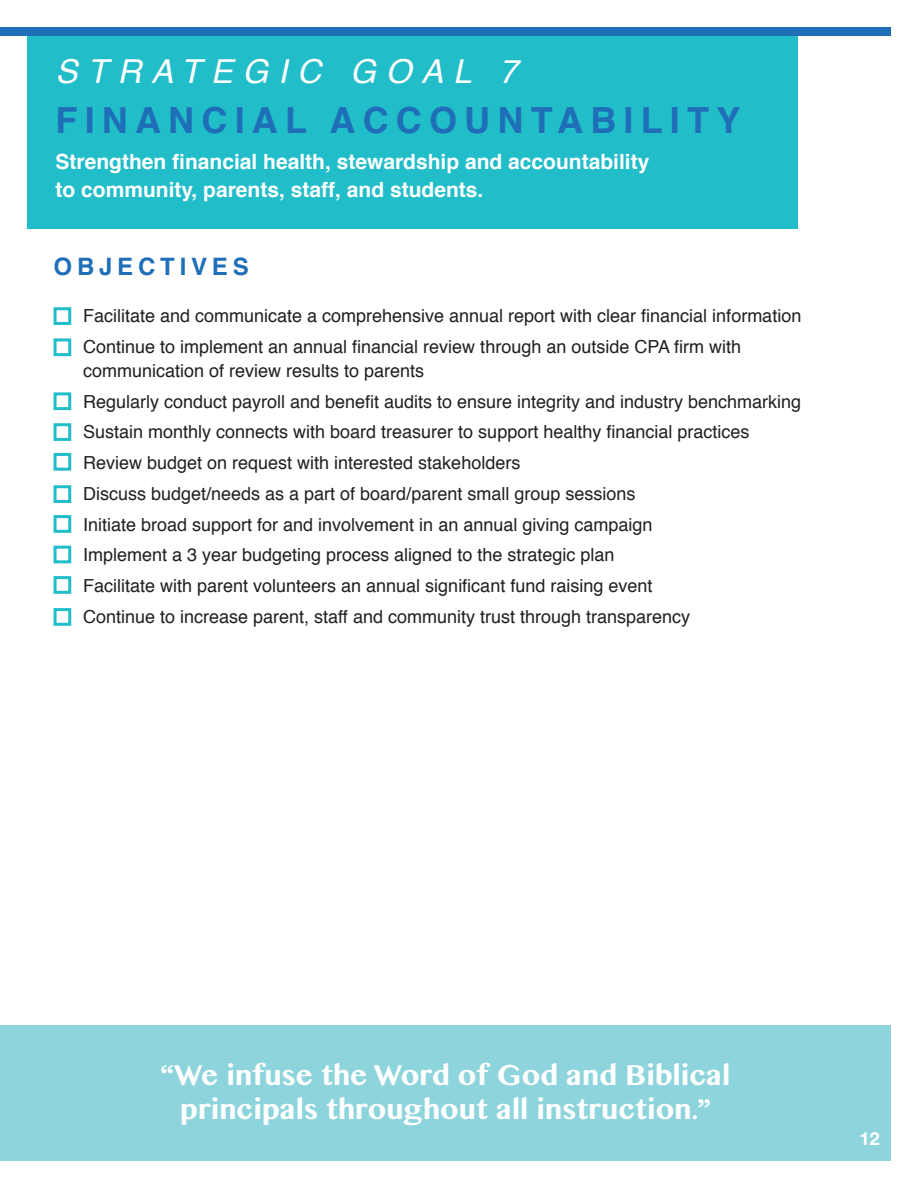
<style>
.page{position:relative;width:918px;height:1188px;background:#fff}
.page>*{position:absolute;margin:0;border:0;box-sizing:border-box;transform-origin:0 0}
.t1{font:700 36px "Helvetica";letter-spacing:.2em;color:#1f6fb8}
.t2{font:italic 33px "Helvetica";letter-spacing:.3em;color:#fff}
.t3{font:700 28.5px/34.2px "Myanmar MN";color:#fff;text-align:center}
.t4{font:700 24px "Helvetica";letter-spacing:.2em;color:#1f6fb8}
.t5{font:700 21px/28.5px "Helvetica";color:#fff}
.t6{font:18px/24px "Helvetica";color:#231f20}
.t7{font:700 18px "Helvetica Neue";color:#fff}
</style>
<div class="page">
<div style="left:0;top:1025px;width:891px;height:136px;background:#8dd4dc"></div>
<div style="left:27px;top:34px;width:770px;height:195px;background:#21bdc9"></div>
<div style="left:0;top:27px;width:891px;height:9px;background:#1f6fb8"></div>
<div style="left:54px;top:307px;width:17px;height:18px;border:3px solid #21bdc9"></div>
<div style="left:54px;top:338px;width:17px;height:18px;border:3px solid #21bdc9"></div>
<div style="left:54px;top:608px;width:17px;height:18px;border:3px solid #21bdc9"></div>
<div style="left:54px;top:576px;width:17px;height:18px;border:3px solid #21bdc9"></div>
<div style="left:54px;top:515px;width:17px;height:18px;border:3px solid #21bdc9"></div>
<div style="left:54px;top:453px;width:17px;height:18px;border:3px solid #21bdc9"></div>
<div style="left:54px;top:423px;width:17px;height:18px;border:3px solid #21bdc9"></div>
<div style="left:54px;top:392px;width:17px;height:18px;border:3px solid #21bdc9"></div>
<div style="left:54px;top:546px;width:17px;height:17px;border:3px solid #21bdc9"></div>
<div style="left:54px;top:485px;width:17px;height:18px;border:3px solid #21bdc9"></div>
<p class="t2" style="left:56px;top:45px;width:464px">STRATEGIC GOAL 7</p>
<p class="t1" style="left:56px;top:91px;width:686px">FINANCIAL ACCOUNTABILITY</p>
<p class="t5" style="left:56px;top:147px;width:595px">Strengthen financial health, stewardship and accountability to community, parents, staff, and students.</p>
<p class="t4" style="left:54px;top:247px;width:197px">OBJECTIVES</p>
<p class="t6" style="left:83px;top:304px;width:720px">Facilitate and communicate a comprehensive annual report with clear financial information</p>
<p class="t6" style="left:83px;top:335px;width:660px">Continue to implement an annual financial review through an outside CPA firm with communication of review results to parents</p>
<p class="t6" style="left:83px;top:390px;width:720px">Regularly conduct payroll and benefit audits to ensure integrity and industry benchmarking</p>
<p class="t6" style="left:83px;top:421px;width:668px">Sustain monthly connects with board treasurer to support healthy financial practices</p>
<p class="t6" style="left:83px;top:451px;width:439px">Review budget on request with interested stakeholders</p>
<p class="t6" style="left:83px;top:482px;width:554px">Discuss budget/needs as a part of board/parent small group sessions</p>
<p class="t6" style="left:83px;top:513px;width:571px">Initiate broad support for and involvement in an annual giving campaign</p>
<p class="t6" style="left:83px;top:544px;width:533px">Implement a 3 year budgeting process aligned to the strategic plan</p>
<p class="t6" style="left:83px;top:574px;width:571px">Facilitate with parent volunteers an annual significant fund raising event</p>
<p class="t6" style="left:83px;top:605px;width:608px">Continue to increase parent, staff and community trust through transparency</p>
<p class="t3" style="left:161px;top:1058px;width:571px">“We infuse the Word of God and Biblical principals throughout all instruction.”</p>
<p class="t7" style="left:859px;top:1124px;width:22px">12</p>
</div>
